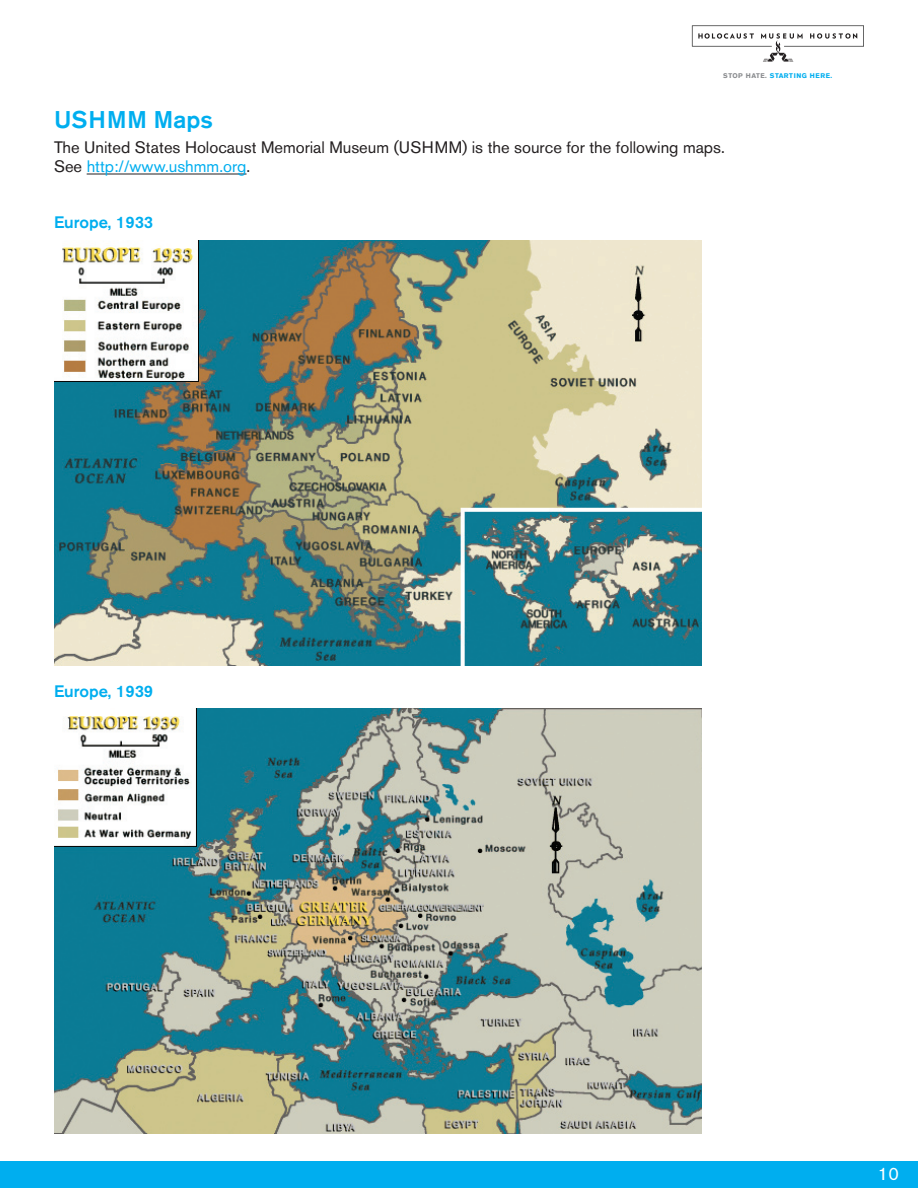
<style>
.page{position:relative;width:918px;height:1188px;background:#fff}
.page>*{position:absolute;margin:0;border:0;box-sizing:border-box;transform-origin:0 0}
.t1{font:500 24px "Akzidenz Grotesk BE";color:#00aeef}
.t2{font:18px "Akzidenz Grotesk BE";color:#fff}
.t3{font:16.5px/19.8px "Akzidenz Grotesk BE";color:#231f20}
.t4{font:500 16.5px "Akzidenz Grotesk BE";color:#00aeef}
.t5{font:700 6.75px "Akzidenz Grotesk BE";letter-spacing:.075em;color:#00aeef}
.s1{color:#8a8c8f}
.s2{color:#00aeef}
</style>
<div class="page">
<div style="left:0;top:1161px;width:918px;height:27px;background:#00aeef"></div>
<svg style="left:692px;top:26px;width:172px;height:36px"></svg>
<hr style="left:87px;top:174px;width:160px;height:1px;background:#231f20">
<img style="left:54px;top:240px;width:648px;height:426px">
<img style="left:54px;top:709px;width:648px;height:425px">
<p class="t5" style="left:723px;top:72px;width:110px"><span class="s1">STOP HATE.</span> STARTING HERE.</p>
<h1 class="t1" style="left:54px;top:105px;width:160px">USHMM Maps</h1>
<p class="t3" style="left:54px;top:137px;width:672px">The United States Holocaust Memorial Museum (USHMM) is the source for the following maps.<br>See <span class="s2">http://www.ushmm.org</span>.</p>
<p class="t4" style="left:54px;top:212px;width:101px">Europe, 1933</p>
<p class="t4" style="left:54px;top:681px;width:101px">Europe, 1939</p>
<p class="t2" style="left:878px;top:1163px;width:22px">10</p>
</div>
